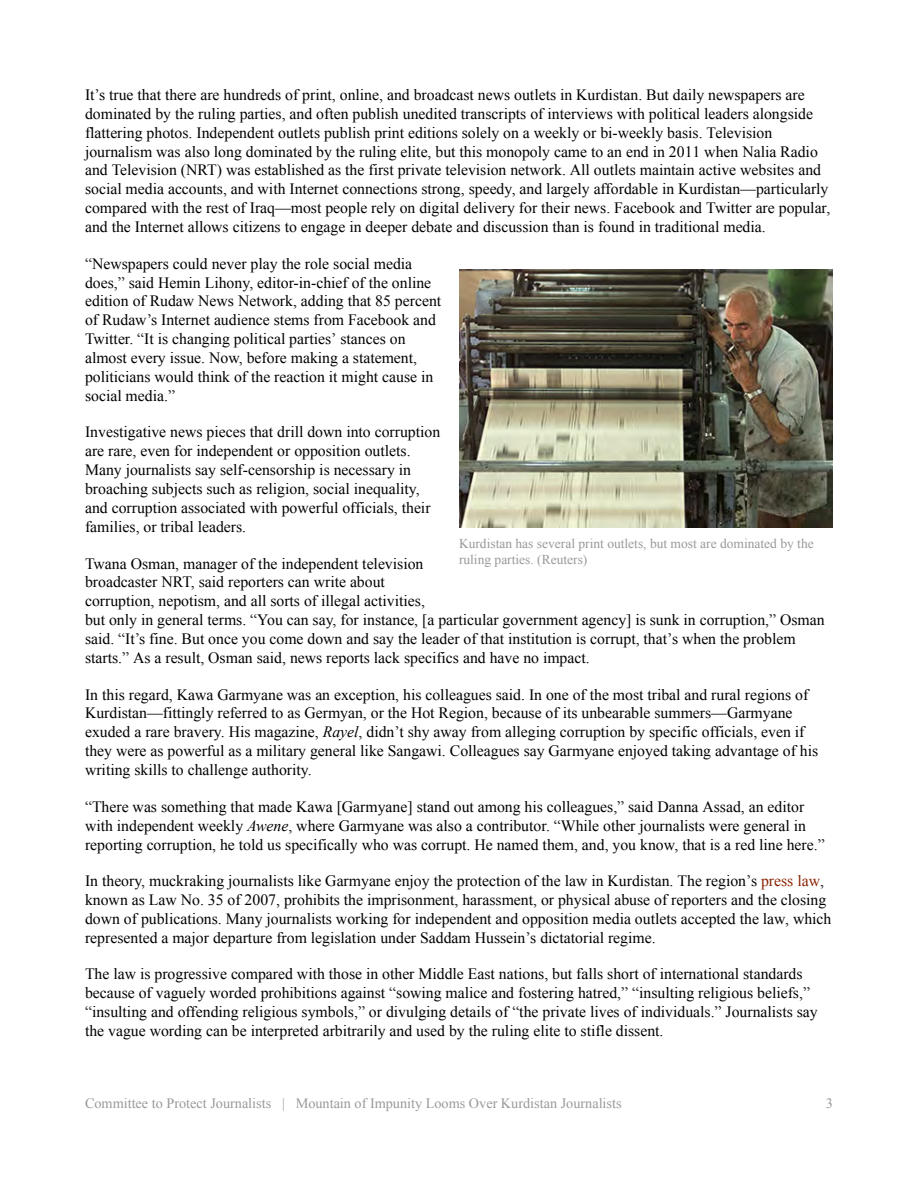
<style>
.page{position:relative;width:918px;height:1188px;background:#fff}
.page>*{position:absolute;margin:0;border:0;box-sizing:border-box;transform-origin:0 0}
.t1{font:15.75px/18.9px "Times New Roman";color:#000}
.t2{font:14.25px "Times New Roman";color:#999}
.t3{font:13.5px/16.2px "Times New Roman";color:#999}
.s1{font-style:italic}
.s2{color:#820}
</style>
<div class="page">
<img style="left:459px;top:270px;width:374px;height:258px">
<p class="t1" style="left:85px;top:85px;width:747px">It’s true that there are hundreds of print, online, and broadcast news outlets in Kurdistan. But daily newspapers are dominated by the ruling parties, and often publish unedited transcripts of interviews with political leaders alongside flattering photos. Independent outlets publish print editions solely on a weekly or bi-weekly basis. Television journalism was also long dominated by the ruling elite, but this monopoly came to an end in 2011 when Nalia Radio and Television (NRT) was established as the first private television network. All outlets maintain active websites and social media accounts, and with Internet connections strong, speedy, and largely affordable in Kurdistan—particularly compared with the rest of Iraq—most people rely on digital delivery for their news. Facebook and Twitter are popular, and the Internet allows citizens to engage in deeper debate and discussion than is found in traditional media.</p>
<p class="t1" style="left:85px;top:254px;width:358px">“Newspapers could never play the role social media does,” said Hemin Lihony, editor-in-chief of the online edition of Rudaw News Network, adding that 85 percent of Rudaw’s Internet audience stems from Facebook and Twitter. “It is changing political parties’ stances on almost every issue. Now, before making a statement, politicians would think of the reaction it might cause in social media.”</p>
<p class="t1" style="left:85px;top:423px;width:357px">Investigative news pieces that drill down into corruption are rare, even for independent or opposition outlets.<br>Many journalists say self-censorship is necessary in broaching subjects such as religion, social inequality, and corruption associated with powerful officials, their families, or tribal leaders.</p>
<p class="t1" style="left:85px;top:554px;width:741px">Twana Osman, manager of the independent television<br>broadcaster NRT, said reporters can write about<br>corruption, nepotism, and all sorts of illegal activities,<br>but only in general terms. “You can say, for instance, [a particular government agency] is sunk in corruption,” Osman said. “It’s fine. But once you come down and say the leader of that institution is corrupt, that’s when the problem starts.” As a result, Osman said, news reports lack specifics and have no impact.</p>
<p class="t1" style="left:85px;top:685px;width:735px">In this regard, Kawa Garmyane was an exception, his colleagues said. In one of the most tribal and rural regions of Kurdistan—fittingly referred to as Germyan, or the Hot Region, because of its unbearable summers—Garmyane exuded a rare bravery. His magazine, <span class="s1">Rayel</span>, didn’t shy away from alleging corruption by specific officials, even if they were as powerful as a military general like Sangawi. Colleagues say Garmyane enjoyed taking advantage of his writing skills to challenge authority.</p>
<p class="t1" style="left:85px;top:797px;width:741px">“There was something that made Kawa [Garmyane] stand out among his colleagues,” said Danna Assad, an editor with independent weekly <span class="s1">Awene</span>, where Garmyane was also a contributor. “While other journalists were general in reporting corruption, he told us specifically who was corrupt. He named them, and, you know, that is a red line here.”</p>
<p class="t1" style="left:85px;top:871px;width:748px">In theory, muckraking journalists like Garmyane enjoy the protection of the law in Kurdistan. The region’s <span class="s2">press law</span>, known as Law No. 35 of 2007, prohibits the imprisonment, harassment, or physical abuse of reporters and the closing down of publications. Many journalists working for independent and opposition media outlets accepted the law, which represented a major departure from legislation under Saddam Hussein’s dictatorial regime.</p>
<p class="t1" style="left:85px;top:965px;width:734px">The law is progressive compared with those in other Middle East nations, but falls short of international standards because of vaguely worded prohibitions against “sowing malice and fostering hatred,” “insulting religious beliefs,” “insulting and offending religious symbols,” or divulging details of “the private lives of individuals.” Journalists say the vague wording can be interpreted arbitrarily and used by the ruling elite to stifle dissent.</p>
<p class="t3" style="left:459px;top:536px;width:356px">Kurdistan has several print outlets, but most are dominated by the ruling parties. (Reuters)</p>
<p class="t2" style="left:85px;top:1095px;width:538px">Committee to Protect Journalists | Mountain of Impunity Looms Over Kurdistan Journalists</p>
<p class="t2" style="left:826px;top:1095px;width:9px">3</p>
</div>
